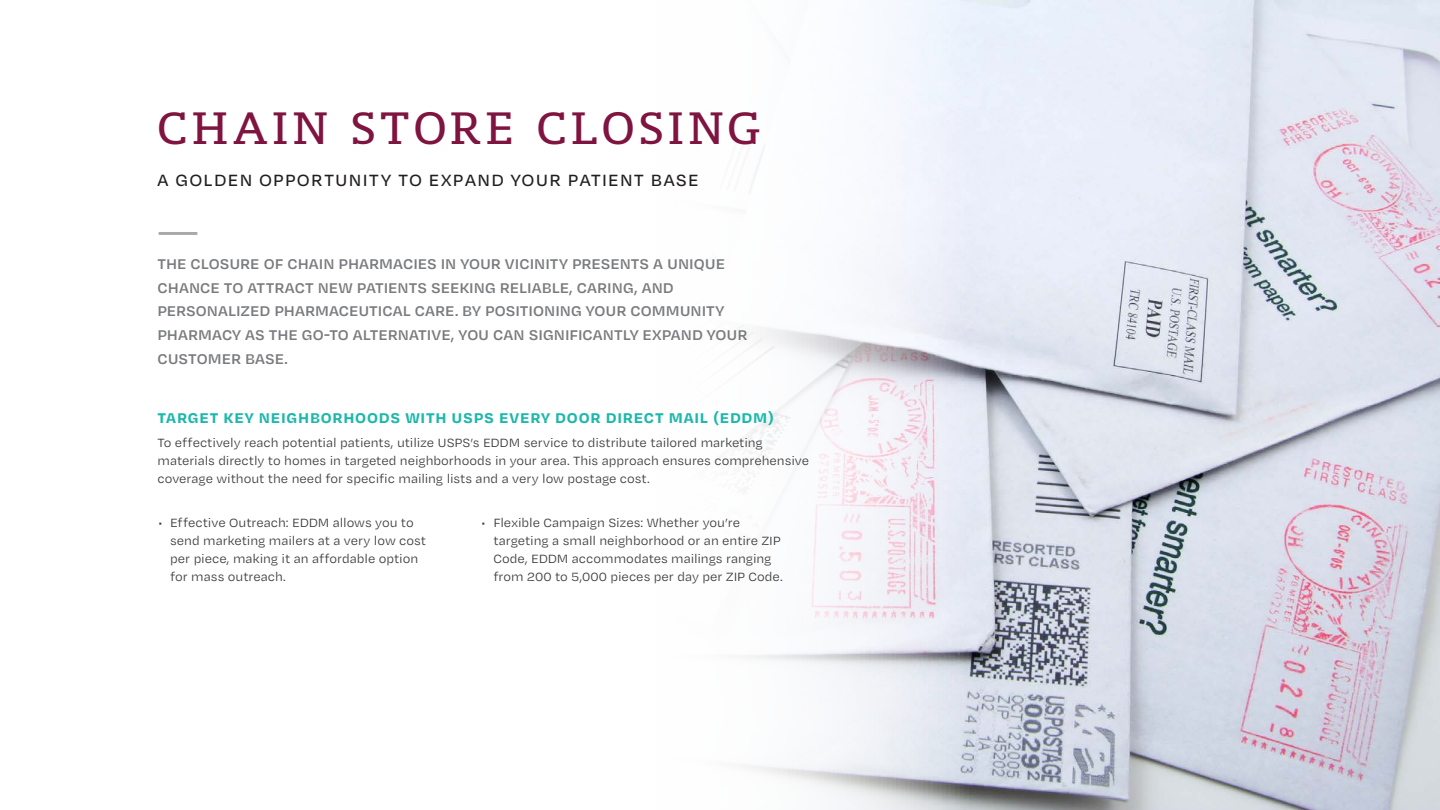
<style>
.page{position:relative;width:1440px;height:810px;background:#fff}
.page>*{position:absolute;margin:0;border:0;box-sizing:border-box;transform-origin:0 0}
.t1{font:47.5px "Mislab Std";letter-spacing:.08em;color:#7f1440}
.t2{font:47.5px "Degular Text";color:#a8a9ad}
.t3{font:500 18.75px "Degular";letter-spacing:.1em;color:#231f20}
.t4{font:600 16.25px/23.8px "Degular Text";color:#797b7e}
.t5{font:700 16.25px "Degular Text";letter-spacing:.045em;color:#1cb8ab}
.t6{font:13.75px/18.1px "Degular Text";letter-spacing:-.005em;color:#3e3e3f}
</style>
<div class="page">
<img style="left:733px;top:0;width:707px;height:810px">
<p class="t1" style="left:158px;top:105px;width:605px">CHAIN STORE CLOSING</p>
<p class="t3" style="left:158px;top:169px;width:543px">A GOLDEN OPPORTUNITY TO EXPAND YOUR PATIENT BASE</p>
<p class="t2" style="left:158px;top:200px;width:43px">—</p>
<p class="t4" style="left:158px;top:251px;width:592px">THE CLOSURE OF CHAIN PHARMACIES IN YOUR VICINITY PRESENTS A UNIQUE CHANCE TO ATTRACT NEW PATIENTS SEEKING RELIABLE, CARING, AND PERSONALIZED PHARMACEUTICAL CARE. BY POSITIONING YOUR COMMUNITY PHARMACY AS THE GO-TO ALTERNATIVE, YOU CAN SIGNIFICANTLY EXPAND YOUR CUSTOMER BASE.</p>
<p class="t5" style="left:158px;top:407px;width:618px">TARGET KEY NEIGHBORHOODS WITH USPS EVERY DOOR DIRECT MAIL (EDDM)</p>
<p class="t6" style="left:158px;top:433px;width:653px">To effectively reach potential patients, utilize USPS’s EDDM service to distribute tailored marketing materials directly to homes in targeted neighborhoods in your area. This approach ensures comprehensive coverage without the need for specific mailing lists and a very low postage cost.</p>
<p class="t6" style="left:170px;top:513px;width:258px;text-indent:-12px">• Effective Outreach: EDDM allows you to send marketing mailers at a very low cost per piece, making it an affordable option for mass outreach.</p>
<p class="t6" style="left:493px;top:513px;width:291px;text-indent:-12px">• Flexible Campaign Sizes: Whether you’re targeting a small neighborhood or an entire ZIP Code, EDDM accommodates mailings ranging from 200 to 5,000 pieces per day per ZIP Code.</p>
</div>
